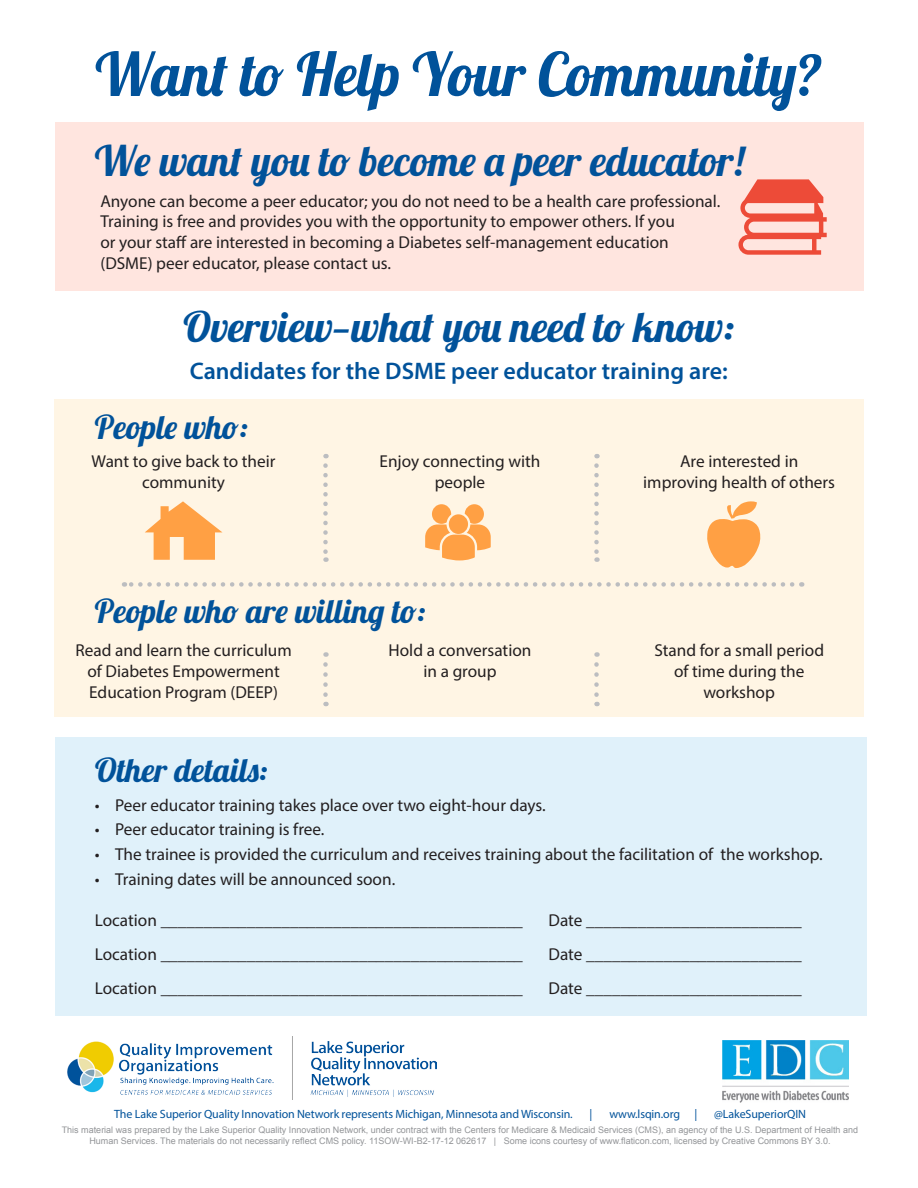
<style>
.page{position:relative;width:918px;height:1188px;background:#fff}
.page>*{position:absolute;margin:0;border:0;box-sizing:border-box;transform-origin:0 0}
.t1{font:60px "Lobster 1.4";letter-spacing:-.005em;color:#01529a}
.subhead{font:42px "Lobster 1.4";color:#01529a}
.subhead_2{font:33px "Lobster 1.4";color:#01529a}
.text_intro_head{font:600 24px "Myriad Pro";color:#01529a}
.text_bullets{font:17.25px "Myriad Pro";color:#231f20}
.text{font:17.25px/20.7px "Myriad Pro";color:#231f20}
.text_center{font:17.25px/20.7px "Myriad Pro";color:#231f20;text-align:center}
.t2{font:12px "Myriad Pro";letter-spacing:-.01em;color:#01529a}
.t3{font:9px/10.8px "Arial";color:#939598;text-align:center}
</style>
<div class="page">
<img style="left:67px;top:1036px;width:370px;height:63px">
<img style="left:723px;top:1040px;width:126px;height:63px">
<div style="left:55px;top:122px;width:809px;height:169px;background:#ffe5df"></div>
<svg style="left:738px;top:179px;width:89px;height:76px"></svg>
<div style="left:55px;top:737px;width:812px;height:279px;background:#e0f1fa"></div>
<div style="left:54px;top:399px;width:809px;height:318px;background:#fff5e4"></div>
<svg style="left:425px;top:504px;width:66px;height:56px"></svg>
<svg style="left:323px;top:466px;width:5px;height:96px"></svg>
<svg style="left:323px;top:664px;width:5px;height:42px"></svg>
<svg style="left:594px;top:466px;width:5px;height:96px"></svg>
<svg style="left:594px;top:664px;width:5px;height:42px"></svg>
<svg style="left:145px;top:501px;width:77px;height:59px"></svg>
<svg style="left:124px;top:582px;width:668px;height:5px"></svg>
<svg style="left:707px;top:501px;width:53px;height:67px"></svg>
<p class="t1" style="left:95px;top:36px;width:729px">Want to Help Your Community?</p>
<p class="subhead" style="left:95px;top:134px;width:651px">We want you to become a peer educator!</p>
<p class="text" style="left:100px;top:190px;width:621px">Anyone can become a peer educator; you do not need to be a health care professional.<br>Training is free and provides you with the opportunity to empower others. If you<br>or your staff are interested in becoming a Diabetes self-management education (DSME) peer educator, please contact us.</p>
<p class="subhead" style="left:183px;top:300px;width:553px">Overview—what you need to know:</p>
<p class="text_intro_head" style="left:190px;top:356px;width:539px">Candidates for the DSME peer educator training are:</p>
<p class="subhead_2" style="left:95px;top:406px;width:154px">People who:</p>
<p class="text_center" style="left:92px;top:450px;width:185px">Want to give back to their community</p>
<p class="text_center" style="left:380px;top:450px;width:162px">Enjoy connecting with people</p>
<p class="subhead_2" style="left:95px;top:590px;width:332px">People who are willing to:</p>
<p class="text_center" style="left:75px;top:640px;width:218px">Read and learn the curriculum of Diabetes Empowerment<br>Education Program (DEEP)</p>
<p class="text_center" style="left:389px;top:640px;width:144px">Hold a conversation in a group</p>
<p class="text_center" style="left:643px;top:450px;width:193px">Are interested in improving health of others</p>
<p class="text_center" style="left:654px;top:640px;width:171px">Stand for a small period of time during the workshop</p>
<p class="subhead_2" style="left:95px;top:749px;width:174px">Other details:</p>
<p class="text_bullets" style="left:95px;top:794px;width:452px">• Peer educator training takes place over two eight-hour days.</p>
<p class="text_bullets" style="left:95px;top:819px;width:231px">• Peer educator training is free.</p>
<p class="text_bullets" style="left:95px;top:844px;width:729px">• The trainee is provided the curriculum and receives training about the facilitation of the workshop.</p>
<p class="text_bullets" style="left:95px;top:868px;width:302px">• Training dates will be announced soon.</p>
<p class="text_bullets" style="left:95px;top:909px;width:430px">Location __________________________________________</p>
<p class="text_bullets" style="left:549px;top:909px;width:255px">Date _________________________</p>
<p class="text_bullets" style="left:95px;top:944px;width:430px">Location __________________________________________</p>
<p class="text_bullets" style="left:549px;top:944px;width:255px">Date _________________________</p>
<p class="text_bullets" style="left:95px;top:978px;width:430px">Location __________________________________________</p>
<p class="text_bullets" style="left:549px;top:978px;width:255px">Date _________________________</p>
<p class="t2" style="left:114px;top:1107px;width:460px">The Lake Superior Quality Innovation Network represents Michigan, Minnesota and Wisconsin.</p>
<p class="t2" style="left:590px;top:1107px;width:4px">|</p>
<p class="t2" style="left:609px;top:1107px;width:90px">www.lsqin.org |</p>
<p class="t2" style="left:714px;top:1107px;width:93px">@LakeSuperiorQIN</p>
<p class="t3" style="left:62px;top:1125px;width:798px">This material was prepared by the Lake Superior Quality Innovation Network, under contract with the Centers for Medicare &amp; Medicaid Services (CMS), an agency of the U.S. Department of Health and<br>Human Services. The materials do not necessarily reflect CMS policy. 11SOW-WI-B2-17-12 062617 | Some icons courtesy of www.flaticon.com, licensed by Creative Commons BY 3.0.</p>
</div>
